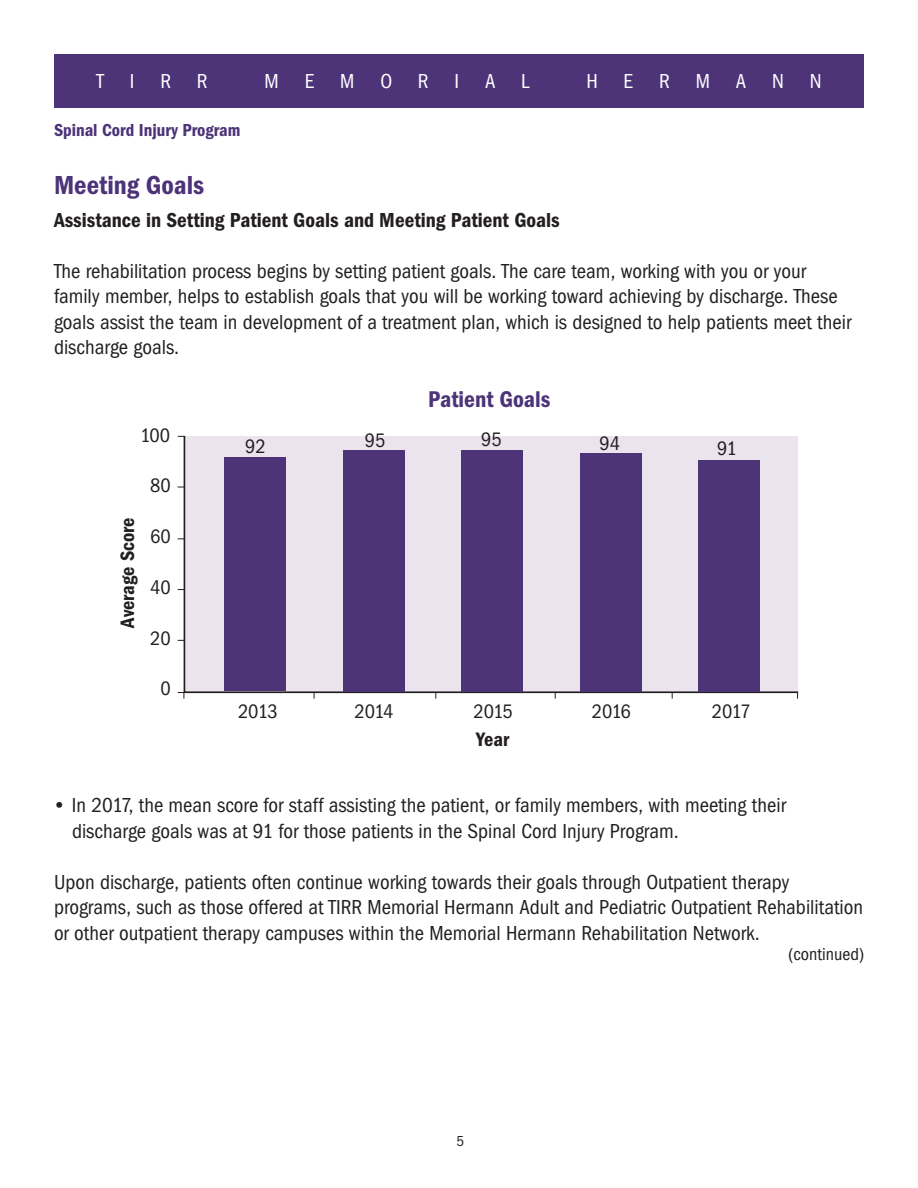
<style>
.page{position:relative;width:918px;height:1188px;background:#fff}
.page>*{position:absolute;margin:0;border:0;box-sizing:border-box;transform-origin:0 0}
.t1{font:600 27px "Franklin Got Cd ITC";color:#4d3378}
.t2{font:600 23.55px "Franklin Got Cd ITC";color:#4d3378}
.t3{font:21px/25.5px "Franklin Got Cd ITC";color:#231f20}
.t4{font:600 21px "Franklin Got Cd ITC";color:#231f20}
.t5{font:21px "Franklin Got Cd ITC";letter-spacing:1.23em;color:#fff}
.t6{font:20.25px/28.5px "Franklin Got Cd ITC";color:#231f20}
.t7{font:600 20.25px "Franklin Got Cd ITC";color:#231f20}
.t8{font:600 18px "Franklin Got Cd ITC";color:#4d3378}
.t9{font:18px "Franklin Got Cd ITC";color:#231f20}
.t10{font:15px "Franklin Got Cd ITC";color:#231f20}
.s1{font-weight:600}
</style>
<div class="page">
<div style="left:54px;top:54px;width:810px;height:54px;background:#4d3378"></div>
<div style="left:183px;top:435px;width:616px;height:259px;background:#ebe4ee"></div>
<svg style="left:178px;top:692px;width:6px;height:7px"></svg>
<div style="left:224px;top:457px;width:62px;height:234px;background:#4d3378"></div>
<div style="left:343px;top:450px;width:62px;height:241px;background:#4d3378"></div>
<div style="left:461px;top:450px;width:62px;height:241px;background:#4d3378"></div>
<div style="left:580px;top:453px;width:62px;height:238px;background:#4d3378"></div>
<div style="left:698px;top:460px;width:62px;height:231px;background:#4d3378"></div>
<p class="t5" style="left:97px;top:69px;width:113px">TIRR</p>
<p class="t5" style="left:265px;top:69px;width:266px">MEMORIAL</p>
<p class="t5" style="left:586px;top:69px;width:237px">HERMANN</p>
<p class="t8" style="left:54px;top:119px;width:188px">Spinal Cord Injury Program</p>
<p class="t1" style="left:54px;top:169px;width:152px">Meeting Goals</p>
<p class="t4" style="left:54px;top:208px;width:507px">Assistance in Setting Patient Goals and Meeting Patient Goals</p>
<p class="t3" style="left:54px;top:258px;width:799px">The rehabilitation process begins by setting patient goals. The care team, working with you or your family member, helps to establish goals that you will be working toward achieving by discharge. These goals assist the team in development of a treatment plan, which is designed to help patients meet their discharge goals.</p>
<p class="t6" style="left:140px;top:420px;width:31px">100</p>
<p class="t6" style="left:150px;top:470px;width:22px">80</p>
<p class="t6" style="left:150px;top:521px;width:22px">60</p>
<p class="t6" style="left:150px;top:572px;width:22px">40</p>
<p class="t6" style="left:150px;top:623px;width:22px">20</p>
<p class="t6" style="left:160px;top:674px;width:12px">0</p>
<p class="t7" style="left:116px;top:628px;width:112px;rotate:-90deg">Average Score</p>
<p class="t6" style="left:245px;top:431px;width:22px">92</p>
<p class="t2" style="left:428px;top:385px;width:124px">Patient Goals</p>
<p class="t6" style="left:365px;top:425px;width:22px">95</p>
<p class="t6" style="left:481px;top:425px;width:22px">95</p>
<p class="t6" style="left:600px;top:428px;width:22px">94</p>
<p class="t6" style="left:717px;top:434px;width:21px">91</p>
<p class="t6" style="left:238px;top:696px;width:41px">2013</p>
<p class="t6" style="left:354px;top:696px;width:41px">2014</p>
<p class="t6" style="left:473px;top:696px;width:41px">2015<br><span class="s1">Year</span></p>
<p class="t6" style="left:592px;top:696px;width:41px">2016</p>
<p class="t6" style="left:712px;top:696px;width:40px">2017</p>
<p class="t3" style="left:72px;top:792px;width:716px;text-indent:-18px">• In 2017, the mean score for staff assisting the patient, or family members, with meeting their discharge goals was at 91 for those patients in the Spinal Cord Injury Program.</p>
<p class="t3" style="left:54px;top:868px;width:811px">Upon discharge, patients often continue working towards their goals through Outpatient therapy programs, such as those offered at TIRR Memorial Hermann Adult and Pediatric Outpatient Rehabilitation or other outpatient therapy campuses within the Memorial Hermann Rehabilitation Network.</p>
<p class="t10" style="left:457px;top:1132px;width:9px">5</p>
<p class="t9" style="left:788px;top:944px;width:78px">(continued)</p>
</div>
